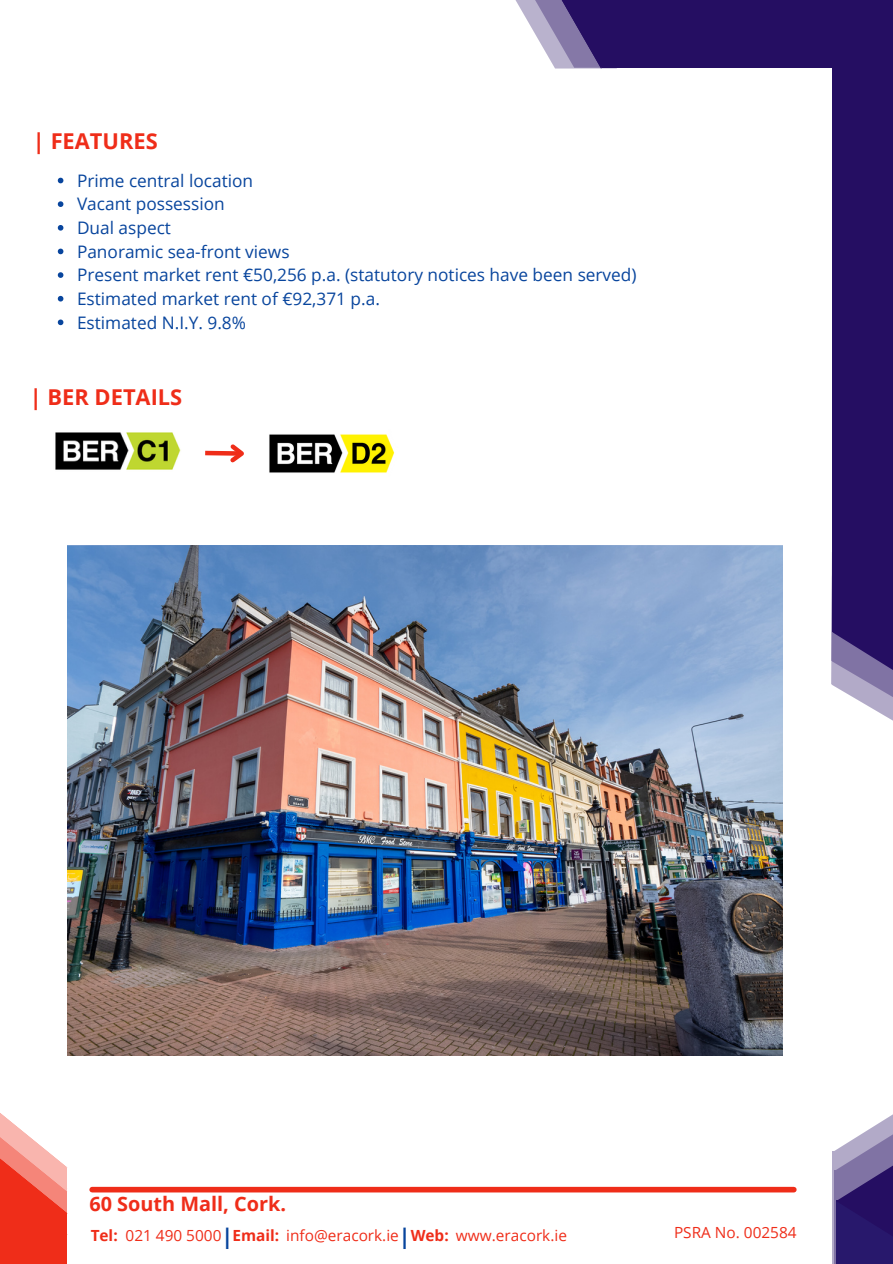
<style>
.page{position:relative;width:893px;height:1264px;background:#fff}
.page>*{position:absolute;margin:0;border:0;box-sizing:border-box;transform-origin:0 0}
.t1{font:700 21.9px "Open Sans";color:#ef2d19}
.t2{font:700 21.3px "Open Sans";color:#08459d}
.t3{font:700 19.8px "Open Sans";color:#ef2d19}
.t4{font:17.25px "Open Sans";color:#08459d}
.t5{font:15.3px "Open Sans";color:#ef2d19}
.t6{font:700 15.3px "Open Sans";color:#ef2d19}
</style>
<div class="page">
<div style="left:92px;top:1186px;width:701px;height:6px;background:#ef2d19"></div>
<svg style="left:0;top:1113px;width:68px;height:150px"></svg>
<svg style="left:515px;top:0;width:13px;height:21px"></svg>
<svg style="left:528px;top:0;width:27px;height:68px;fill:#b9b2cd"></svg>
<div style="left:602px;top:0;width:290px;height:68px;background:#250e62"></div>
<svg style="left:831px;top:559px;width:61px;height:161px"></svg>
<div style="left:832px;top:0;width:60px;height:631px;background:#250e62"></div>
<svg style="left:832px;top:631px;width:60px;height:60px;background:#6d5d96"></svg>
<svg style="left:555px;top:0;width:62px;height:69px"></svg>
<div style="left:833px;top:1170px;width:59px;height:93px;background:#28186c"></div>
<svg style="left:833px;top:1115px;width:59px;height:138px"></svg>
<img style="left:55px;top:432px;width:126px;height:38px">
<img style="left:269px;top:434px;width:126px;height:39px">
<svg style="left:205px;top:444px;width:39px;height:19px"></svg>
<img style="left:67px;top:545px;width:715px;height:510px">
<svg style="left:58px;top:178px;width:5px;height:5px"></svg>
<svg style="left:58px;top:201px;width:5px;height:6px"></svg>
<svg style="left:58px;top:225px;width:5px;height:6px"></svg>
<svg style="left:58px;top:249px;width:5px;height:5px"></svg>
<svg style="left:58px;top:272px;width:5px;height:6px"></svg>
<svg style="left:58px;top:296px;width:5px;height:5px"></svg>
<svg style="left:58px;top:319px;width:5px;height:6px"></svg>
<p class="t1" style="left:33px;top:126px;width:126px">| FEATURES</p>
<p class="t4" style="left:77px;top:168px;width:178px">Prime central location</p>
<p class="t4" style="left:77px;top:192px;width:149px">Vacant possession</p>
<p class="t4" style="left:77px;top:215px;width:95px">Dual aspect</p>
<p class="t4" style="left:77px;top:239px;width:214px">Panoramic sea-front views</p>
<p class="t4" style="left:77px;top:263px;width:561px">Present market rent €50,256 p.a. (statutory notices have been served)</p>
<p class="t4" style="left:77px;top:286px;width:304px">Estimated market rent of €92,371 p.a.</p>
<h2 class="t4" style="left:77px;top:310px;width:170px">Estimated N.I.Y. 9.8%</h2>
<h4 class="t1" style="left:30px;top:381px;width:154px">| BER DETAILS</h4>
<p class="t3" style="left:89px;top:1190px;width:198px">60 South Mall, Cork.</p>
<p class="t6" style="left:91px;top:1224px;width:29px">Tel:</p>
<p class="t5" style="left:126px;top:1224px;width:97px">021 490 5000</p>
<h1 class="t2" style="left:221px;top:1220px;width:13px">|</h1>
<p class="t6" style="left:232px;top:1224px;width:48px">Email:</p>
<p class="t5" style="left:286px;top:1224px;width:114px">info@eracork.ie</p>
<p class="t2" style="left:399px;top:1220px;width:13px">|</p>
<p class="t6" style="left:410px;top:1224px;width:40px">Web:</p>
<p class="t5" style="left:456px;top:1224px;width:112px">www.eracork.ie</p>
<p class="t5" style="left:674px;top:1221px;width:124px">PSRA No. 002584</p>
</div>
